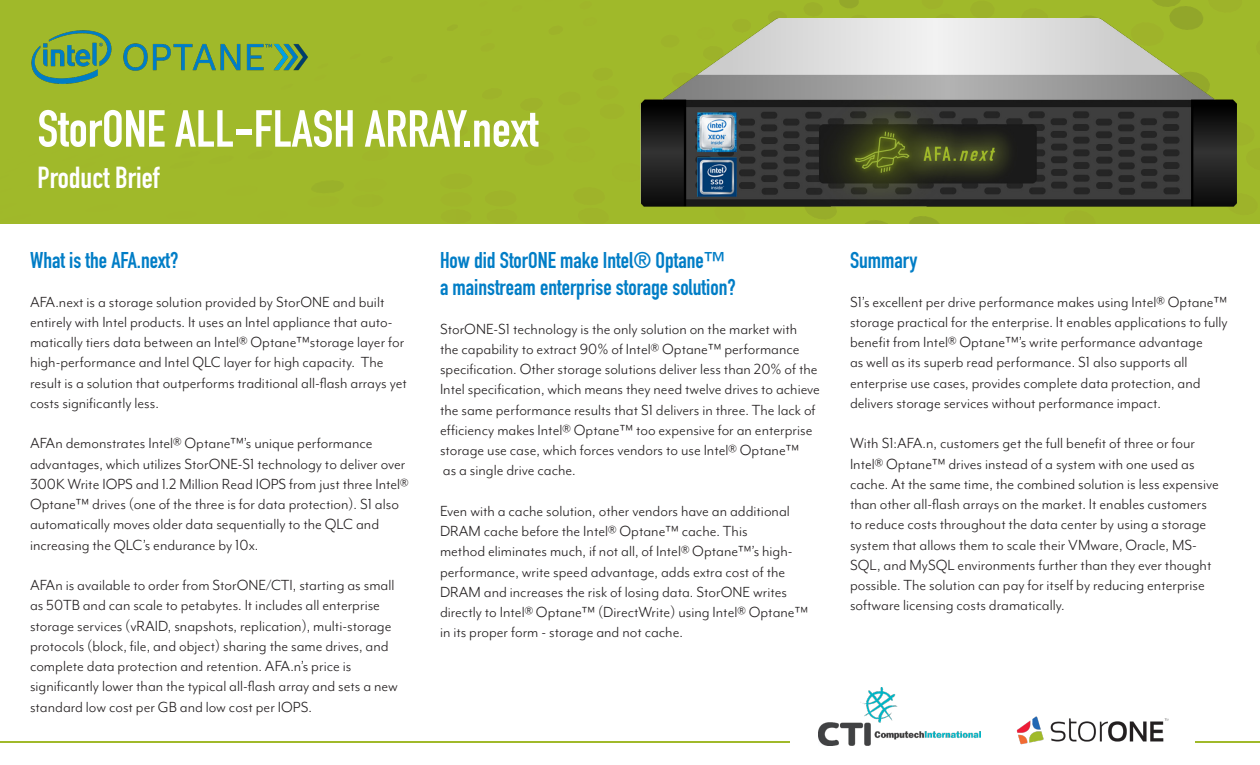
<style>
.page{position:relative;width:1260px;height:765px;background:#fff}
.page>*{position:absolute;margin:0;border:0;box-sizing:border-box;transform-origin:0 0}
.t1{font:700 51.25px "DIN Condensed";color:#fff}
.t2{font:700 30px "DIN Condensed";color:#fff}
.t3{font:700 22.5px/27px "DIN Condensed";color:#007dc6}
.t4{font:16.88px/20.2px "Mr Eaves Mod OT";color:#231f20}
</style>
<div class="page">
<hr style="left:0;top:741px;width:1260px;height:2px;background:#a0b92a">
<div style="left:791px;top:666px;width:405px;height:94px;background:#fff"></div>
<div style="left:508px;top:0;width:752px;height:224px;background:#a0b92a"></div>
<div style="left:0;top:0;width:508px;height:224px;background:#a0b92a"></div>
<img style="left:31px;top:30px;width:277px;height:54px">
<img style="left:819px;top:687px;width:161px;height:59px">
<img style="left:1016px;top:716px;width:153px;height:29px">
<img style="left:629px;top:15px;width:620px;height:209px">
<p class="t1" style="left:38px;top:94px;width:502px">StorONE ALL-FLASH ARRAY.next</p>
<p class="t2" style="left:38px;top:157px;width:124px">Product Brief</p>
<p class="t3" style="left:30px;top:246px;width:150px">What is the AFA.next?</p>
<p class="t4" style="left:30px;top:292px;width:378px">AFA.next is a storage solution provided by StorONE and built entirely with Intel products. It uses an Intel appliance that auto&shy;matically tiers data between an Intel® Optane™storage layer for high-performance and Intel QLC layer for high capacity. The result is a solution that outperforms traditional all-flash arrays yet costs significantly less.</p>
<p class="t4" style="left:30px;top:433px;width:380px">AFAn demonstrates Intel® Optane™’s unique performance advantages, which utilizes StorONE-S1 technology to deliver over 300K Write IOPS and 1.2 Million Read IOPS from just three Intel® Optane™ drives (one of the three is for data protection). S1 also automatically moves older data sequentially to the QLC and increasing the QLC’s endurance by 10x.</p>
<p class="t4" style="left:30px;top:575px;width:369px">AFAn is available to order from StorONE/CTI, starting as small as 50TB and can scale to petabytes. It includes all enterprise storage services (vRAID, snapshots, replication), multi-storage protocols (block, file, and object) sharing the same drives, and complete data protection and retention. AFA.n’s price is significantly lower than the typical all-flash array and sets a new standard low cost per GB and low cost per IOPS.</p>
<p class="t3" style="left:440px;top:246px;width:297px">How did StorONE make Intel® Optane™ a mainstream enterprise storage solution?</p>
<p class="t4" style="left:440px;top:319px;width:382px">StorONE-S1 technology is the only solution on the market with the capability to extract 90% of Intel® Optane™ performance specification. Other storage solutions deliver less than 20% of the Intel specification, which means they need twelve drives to achieve the same performance results that S1 delivers in three. The lack of efficiency makes Intel® Optane™ too expensive for an enterprise storage use case, which forces vendors to use Intel® Optane™<br>as a single drive cache.</p>
<p class="t4" style="left:440px;top:501px;width:370px">Even with a cache solution, other vendors have an additional DRAM cache before the Intel® Optane™ cache. This<br>method eliminates much, if not all, of Intel® Optane™’s high&shy;performance, write speed advantage, adds extra cost of the DRAM and increases the risk of losing data. StorONE writes directly to Intel® Optane™ (DirectWrite) using Intel® Optane™ in its proper form - storage and not cache.</p>
<p class="t3" style="left:850px;top:246px;width:69px">Summary</p>
<p class="t4" style="left:850px;top:292px;width:379px">S1’s excellent per drive performance makes using Intel® Optane™ storage practical for the enterprise. It enables applications to fully benefit from Intel® Optane™’s write performance advantage<br>as well as its superb read performance. S1 also supports all enterprise use cases, provides complete data protection, and delivers storage services without performance impact.</p>
<p class="t4" style="left:850px;top:433px;width:370px">With S1:AFA.n, customers get the full benefit of three or four Intel® Optane™ drives instead of a system with one used as cache. At the same time, the combined solution is less expensive than other all-flash arrays on the market. It enables customers to reduce costs throughout the data center by using a storage system that allows them to scale their VMware, Oracle, MS-SQL, and MySQL environments further than they ever thought possible. The solution can pay for itself by reducing enterprise software licensing costs dramatically.</p>
</div>
